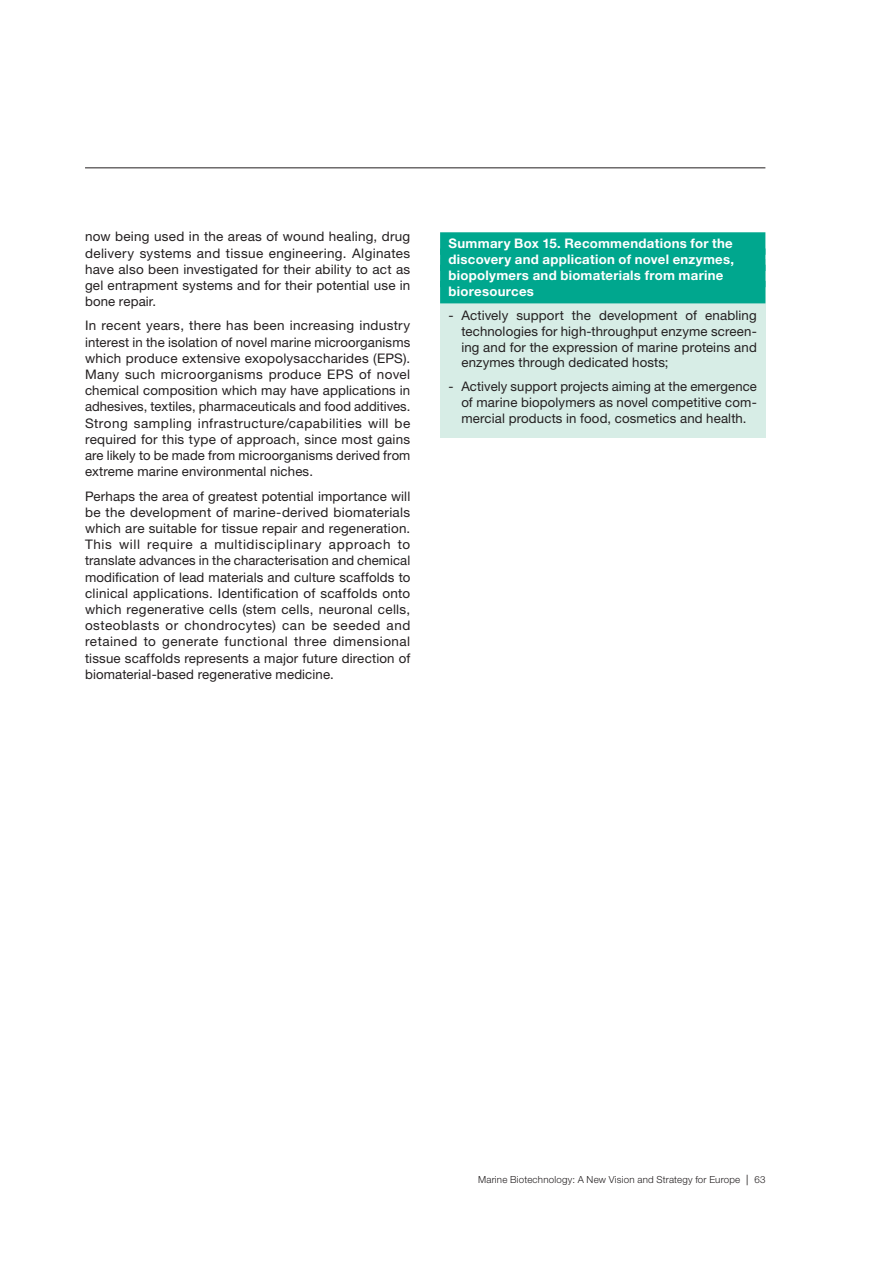
<style>
.page{position:relative;width:893px;height:1263px;background:#fff}
.page>*{position:absolute;margin:0;border:0;box-sizing:border-box;transform-origin:0 0}
.t1{font:13.2px/16.2px "Helvetica Neue LT Std";letter-spacing:.01em;color:#231f20;text-align:justify}
.t2{font:700 13.2px/16.2px "Helvetica Neue LT Std";letter-spacing:.02em;color:#fff}
.t3{font:300 9.75px "Helvetica Neue LT Std";letter-spacing:.02em;color:#231f20}
.s1{font-weight:400;font-size:10.5px}
</style>
<div class="page">
<div style="left:440px;top:259px;width:325px;height:179px;background:#d7ede6"></div>
<div style="left:440px;top:232px;width:325px;height:23px;background:#00a78e"></div>
<div style="left:440px;top:248px;width:325px;height:23px;background:#00a78e"></div>
<div style="left:440px;top:265px;width:325px;height:22px;background:#00a78e"></div>
<div style="left:440px;top:281px;width:325px;height:22px;background:#00a78e"></div>
<hr style="left:85px;top:167px;width:680px;height:1px;background:#231f20">
<p class="t1" style="left:85px;top:228px;width:327px">now being used in the areas of wound healing, drug delivery systems and tissue engineering. Alginates have also been investigated for their ability to act as gel entrapment systems and for their potential use in bone repair.</p>
<p class="t1" style="left:85px;top:317px;width:327px">In recent years, there has been increasing industry interest in the isolation of novel marine microorganisms which produce extensive exopolysaccharides (EPS).<br>Many such microorganisms produce EPS of novel chemical composition which may have applications in adhesives, textiles, pharmaceuticals and food additives.<br>Strong sampling infrastructure/capabilities will be required for this type of approach, since most gains are likely to be made from microorganisms derived from extreme marine environmental niches.</p>
<p class="t1" style="left:85px;top:488px;width:327px">Perhaps the area of greatest potential importance will be the development of marine-derived biomaterials which are suitable for tissue repair and regeneration.<br>This will require a multidisciplinary approach to translate advances in the characterisation and chemical modification of lead materials and culture scaffolds to clinical applications. Identification of scaffolds onto which regenerative cells (stem cells, neuronal cells, osteoblasts or chondrocytes) can be seeded and retained to generate functional three dimensional tissue scaffolds represents a major future direction of biomaterial-based regenerative medicine.</p>
<p class="t2" style="left:449px;top:234px;width:287px">Summary Box 15. Recommendations for the discovery and application of novel enzymes, biopolymers and biomaterials from marine bioresources</p>
<p class="t1" style="left:461px;top:307px;width:297px;line-height:15.8px;text-indent:-13px">- Actively support the development of enabling technologies for high-throughput enzyme screen&shy;ing and for the expression of marine proteins and enzymes through dedicated hosts;</p>
<p class="t1" style="left:461px;top:378px;width:297px;line-height:15.8px;text-indent:-13px">- Actively support projects aiming at the emergence of marine biopolymers as novel competitive com&shy;mercial products in food, cosmetics and health.</p>
<p class="t3" style="left:478px;top:1173px;width:289px">Marine Biotechnology: A New Vision and Strategy for Europe <span class="s1">|</span> 63</p>
</div>
